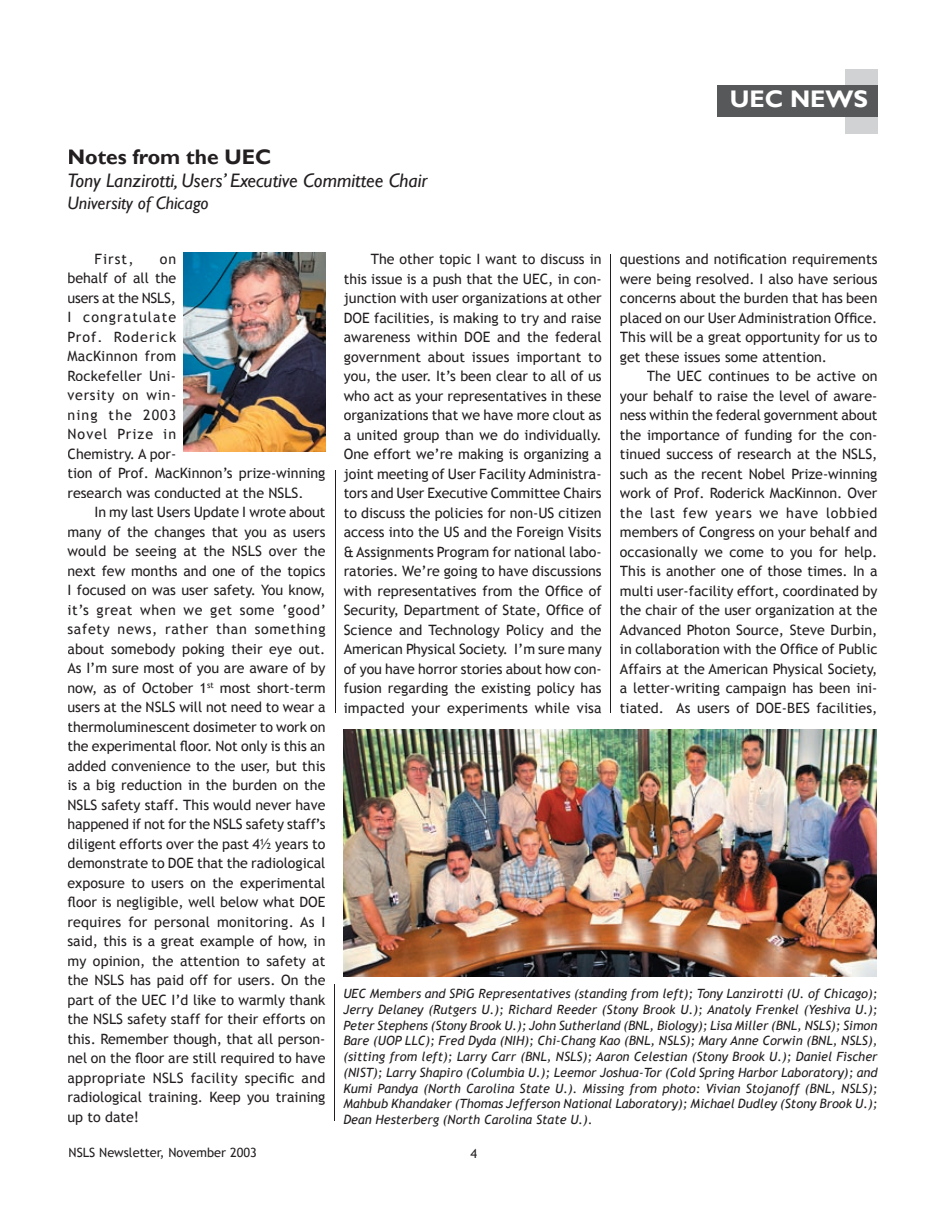
<style>
.page{position:relative;width:945px;height:1215px;background:#fff}
.page>*{position:absolute;margin:0;border:0;box-sizing:border-box;transform-origin:0 0}
.t1{font:700 24px "Gill Sans";color:#fff}
.t2{font:700 21px "Gill Sans";color:#231f20}
.t3{font:italic 19.5px "Gill Sans";color:#231f20}
.t4{font:italic 18px "Gill Sans";color:#231f20}
.t5{font:14.25px/19.5px "Trebuchet MS";color:#231f20;text-align:justify}
.t6{font:italic 12.75px/15.8px "Trebuchet MS";color:#231f20;text-align:justify}
.t7{font:12.75px "Trebuchet MS";color:#231f20}
</style>
<div class="page">
<hr style="left:335px;top:470px;width:1px;height:243px;background:#231f20">
<div style="left:845px;top:69px;width:33px;height:65px;background:#d1d2d4"></div>
<div style="left:717px;top:85px;width:161px;height:31px;background:#57585a"></div>
<hr style="left:610px;top:254px;width:1px;height:459px;background:#231f20">
<hr style="left:335px;top:985px;width:1px;height:136px;background:#231f20">
<img style="left:183px;top:252px;width:142px;height:199px">
<img style="left:343px;top:729px;width:533px;height:247px">
<h2 class="t2" style="left:68px;top:144px;width:205px">Notes from the UEC</h2>
<h3 class="t3" style="left:68px;top:169px;width:362px">Tony Lanzirotti, Users’ Executive Committee Chair</h3>
<p class="t4" style="left:68px;top:192px;width:143px">University of Chicago</p>
<h1 class="t1" style="left:730px;top:85px;width:140px">UEC NEWS</h1>
<p class="t5" style="left:94px;top:249px;width:41px">First,</p>
<p class="t5" style="left:68px;top:249px;width:259px;text-align:left;text-indent:92px">on<br>behalf of all the<br>users at the NSLS,<br>I congratulate<br>Prof. Roderick<br>MacKinnon from<br>Rockefeller Uni-<br>versity on win-<br>ning the 2003<br>Novel Prize in<br>Chemistry. A por-<br>tion of Prof. MacKinnon’s prize-winning research was conducted at the NSLS.</p>
<p class="t5" style="left:68px;top:503px;width:260px;text-indent:27px">In my last Users Update I wrote about many of the changes that you as users would be seeing at the NSLS over the next few months and one of the topics I focused on was user safety. You know, it’s great when we get some ‘good’ safety news, rather than something about somebody poking their eye out.<br>As I’m sure most of you are aware of by now, as of October 1<sup>st</sup> most short-term users at the NSLS will not need to wear a thermoluminescent dosimeter to work on the experimental floor. Not only is this an added convenience to the user, but this is a big reduction in the burden on the NSLS safety staff. This would never have happened if not for the NSLS safety staff’s diligent efforts over the past 41⁄2 years to demonstrate to DOE that the radiological exposure to users on the experimental floor is negligible, well below what DOE requires for personal monitoring. As I said, this is a great example of how, in my opinion, the attention to safety at the NSLS has paid off for users. On the part of the UEC I’d like to warmly thank the NSLS safety staff for their efforts on this. Remember though, that all person&shy;nel on the floor are still required to have appropriate NSLS facility specific and radiological training. Keep you training up to date!</p>
<p class="t5" style="left:344px;top:250px;width:260px;text-indent:27px">The other topic I want to discuss in this issue is a push that the UEC, in con&shy;junction with user organizations at other DOE facilities, is making to try and raise awareness within DOE and the federal government about issues important to you, the user. It’s been clear to all of us who act as your representatives in these organizations that we have more clout as a united group than we do individually.<br>One effort we’re making is organizing a joint meeting of User Facility Administra&shy;tors and User Executive Committee Chairs to discuss the policies for non-US citizen access into the US and the Foreign Visits &amp; Assignments Program for national labo&shy;ratories. We’re going to have discussions with representatives from the Office of Security, Department of State, Office of Science and Technology Policy and the American Physical Society. I’m sure many of you have horror stories about how con&shy;fusion regarding the existing policy has impacted your experiments while visa</p>
<p class="t5" style="left:620px;top:249px;width:259px">questions and notification requirements were being resolved. I also have serious concerns about the burden that has been placed on our User Administration Office.<br>This will be a great opportunity for us to get these issues some attention.</p>
<p class="t5" style="left:620px;top:366px;width:259px;text-indent:27px">The UEC continues to be active on your behalf to raise the level of aware&shy;ness within the federal government about the importance of funding for the con&shy;tinued success of research at the NSLS, such as the recent Nobel Prize-winning work of Prof. Roderick MacKinnon. Over the last few years we have lobbied members of Congress on your behalf and occasionally we come to you for help.<br>This is another one of those times. In a multi user-facility effort, coordinated by the chair of the user organization at the Advanced Photon Source, Steve Durbin, in collaboration with the Office of Public Affairs at the American Physical Society, a letter-writing campaign has been ini&shy;tiated. As users of DOE-BES facilities,</p>
<p class="t6" style="left:343px;top:986px;width:536px">UEC Members and SPiG Representatives (standing from left); Tony Lanzirotti (U. of Chicago); Jerry Delaney (Rutgers U.); Richard Reeder (Stony Brook U.); Anatoly Frenkel (Yeshiva U.); Peter Stephens (Stony Brook U.); John Sutherland (BNL, Biology); Lisa Miller (BNL, NSLS); Simon Bare (UOP LLC); Fred Dyda (NIH); Chi-Chang Kao (BNL, NSLS); Mary Anne Corwin (BNL, NSLS), (sitting from left); Larry Carr (BNL, NSLS); Aaron Celestian (Stony Brook U.); Daniel Fischer (NIST); Larry Shapiro (Columbia U.); Leemor Joshua-Tor (Cold Spring Harbor Laboratory); and Kumi Pandya (North Carolina State U.). Missing from photo: Vivian Stojanoff (BNL, NSLS); Mahbub Khandaker (Thomas Jefferson National Laboratory); Michael Dudley (Stony Brook U.); Dean Hesterberg (North Carolina State U.).</p>
<p class="t7" style="left:69px;top:1145px;width:190px">NSLS Newsletter, November 2003</p>
<p class="t7" style="left:470px;top:1146px;width:8px">4</p>
</div>
